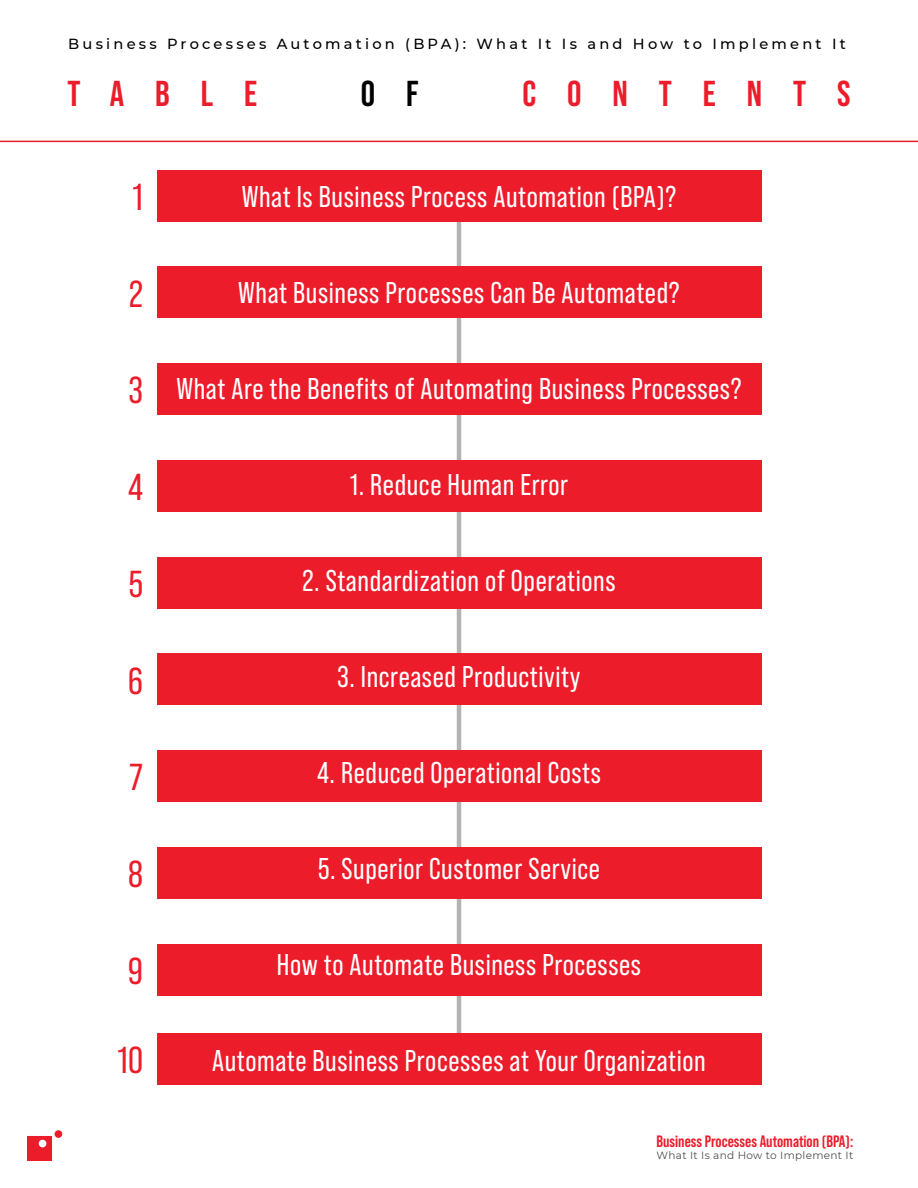
<style>
.page{position:relative;width:918px;height:1188px;background:#fff}
.page>*{position:absolute;margin:0;border:0;box-sizing:border-box;transform-origin:0 0}
.t1{font:37.5px "Bebas Neue Pro";color:#ed1c2b}
.t2{font:700 36px "Bebas Neue Pro";letter-spacing:.86em;color:#ed1c2b}
.t3{font:700 36px "Bebas Neue Pro";color:#000}
.t4{font:30px "Bebas Neue Pro";letter-spacing:.02em;color:#fff}
.t5{font:700 16.5px "Bebas Neue Pro";color:#ed1c2b}
.t6{font:500 14.7px "Montserrat";letter-spacing:.22em;color:#000}
.t7{font:10.5px "Montserrat";letter-spacing:.03em;color:#4d4d4d}
</style>
<div class="page">
<svg style="left:27px;top:1136px;width:25px;height:25px"></svg>
<div style="left:55px;top:1130px;width:7px;height:8px;background:#ed1c2b;border-radius:50%"></div>
<hr style="left:457px;top:196px;width:4px;height:871px;background:#b3b3b3">
<div style="left:157px;top:170px;width:604px;height:51px;background:#ed1c2b"></div>
<div style="left:157px;top:267px;width:604px;height:51px;background:#ed1c2b"></div>
<div style="left:157px;top:364px;width:604px;height:51px;background:#ed1c2b"></div>
<div style="left:157px;top:460px;width:604px;height:52px;background:#ed1c2b"></div>
<div style="left:157px;top:557px;width:604px;height:51px;background:#ed1c2b"></div>
<div style="left:157px;top:654px;width:604px;height:51px;background:#ed1c2b"></div>
<div style="left:157px;top:750px;width:604px;height:52px;background:#ed1c2b"></div>
<div style="left:157px;top:847px;width:604px;height:51px;background:#ed1c2b"></div>
<div style="left:157px;top:944px;width:604px;height:51px;background:#ed1c2b"></div>
<div style="left:157px;top:1034px;width:604px;height:51px;background:#ed1c2b"></div>
<hr style="left:0;top:141px;width:918px;height:1px;background:#ed1c2b">
<p class="t6" style="left:68px;top:33px;width:779px">Business Processes Automation (BPA): What It Is and How to Implement It</p>
<p class="t2" style="left:68px;top:73px;width:191px">TABLE</p>
<p class="t3" style="left:361px;top:73px;width:59px">O F</p>
<p class="t2" style="left:522px;top:73px;width:330px">CONTENTS</p>
<p class="t1" style="left:133px;top:176px;width:12px">1</p>
<p class="t4" style="left:242px;top:179px;width:436px">What Is Business Process Automation (BPA)?</p>
<p class="t1" style="left:129px;top:273px;width:15px">2</p>
<p class="t4" style="left:238px;top:275px;width:443px">What Business Processes Can Be Automated?</p>
<p class="t1" style="left:129px;top:369px;width:16px">3</p>
<p class="t4" style="left:176px;top:371px;width:567px">What Are the Benefits of Automating Business Processes?</p>
<p class="t1" style="left:128px;top:466px;width:16px">4</p>
<p class="t4" style="left:350px;top:467px;width:220px">1. Reduce Human Error</p>
<p class="t1" style="left:129px;top:563px;width:16px">5</p>
<p class="t4" style="left:302px;top:563px;width:315px">2. Standardization of Operations</p>
<p class="t1" style="left:128px;top:659px;width:16px">6</p>
<p class="t4" style="left:338px;top:659px;width:244px">3. Increased Productivity</p>
<p class="t1" style="left:130px;top:756px;width:15px">7</p>
<p class="t4" style="left:317px;top:755px;width:285px">4. Reduced Operational Costs</p>
<p class="t1" style="left:128px;top:853px;width:16px">8</p>
<p class="t4" style="left:318px;top:851px;width:283px">5. Superior Customer Service</p>
<p class="t1" style="left:128px;top:950px;width:16px">9</p>
<p class="t4" style="left:277px;top:947px;width:366px">How to Automate Business Processes</p>
<p class="t1" style="left:118px;top:1039px;width:27px">10</p>
<p class="t4" style="left:212px;top:1043px;width:495px">Automate Business Processes at Your Organization</p>
<p class="t5" style="left:656px;top:1132px;width:198px">Business Processes Automation (BPA):</p>
<p class="t7" style="left:657px;top:1148px;width:198px">What It Is and How to Implement It</p>
</div>
